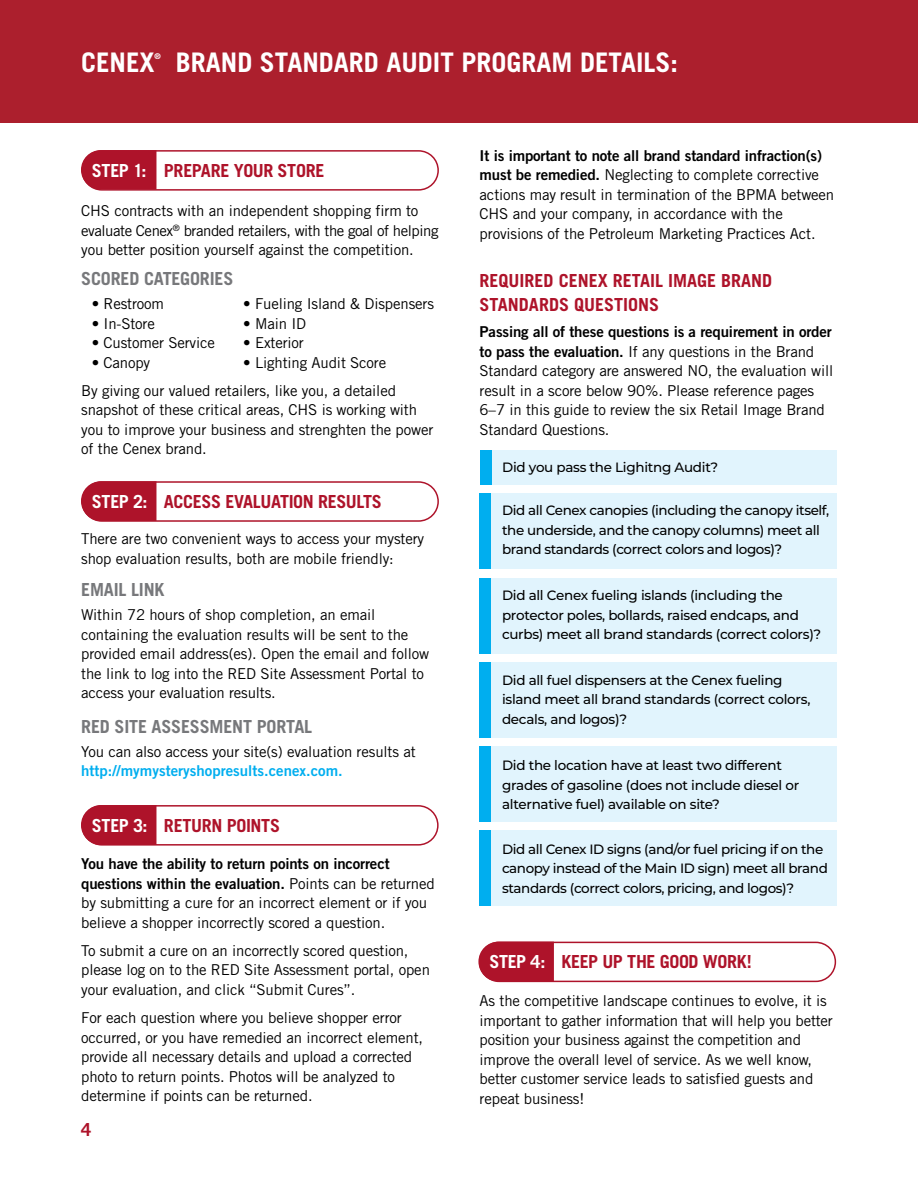
<style>
.page{position:relative;width:918px;height:1188px;background:#fff}
.page>*{position:absolute;margin:0;border:0;box-sizing:border-box;transform-origin:0 0}
.t1{font:700 27px "Trade Gothic LT Std";color:#fff}
.t2{font:700 18px/24px "Trade Gothic LT Std";letter-spacing:-.01em;color:#ae132a}
.t3{font:700 18px "Trade Gothic LT Std";letter-spacing:-.01em;color:#77787b}
.t4{font:15px/19.5px "Trade Gothic LT Std";letter-spacing:-.01em;color:#000}
.t5{font:15px/19.5px "Trade Gothic LT Std Bd 2";letter-spacing:-.01em;color:#000}
.t6{font:15px "Trade Gothic LT Std Bd 2";color:#00aeef}
.t7{font:500 13.5px/19.5px "Montserrat";letter-spacing:-.025em;color:#000}
.t8{font:700 7.8px "Trade Gothic LT Std";color:#fff}
.s1{color:#fff}
.s2{font-family:"Trade Gothic LT Std"}
.s3{font-family:"Trade Gothic LT Std Bd 2"}
</style>
<div class="page">
<div style="left:486px;top:494px;width:351px;height:75px;background:#e1f4fd"></div>
<div style="left:479px;top:494px;width:12px;height:75px;background:#00aeef"></div>
<div style="left:486px;top:451px;width:351px;height:34px;background:#e1f4fd"></div>
<div style="left:480px;top:451px;width:12px;height:34px;background:#00aeef"></div>
<div style="left:486px;top:746px;width:351px;height:76px;background:#e1f4fd"></div>
<div style="left:479px;top:746px;width:12px;height:76px;background:#00aeef"></div>
<div style="left:486px;top:831px;width:351px;height:75px;background:#e1f4fd"></div>
<div style="left:479px;top:831px;width:12px;height:75px;background:#00aeef"></div>
<div style="left:486px;top:578px;width:351px;height:76px;background:#e1f4fd"></div>
<div style="left:479px;top:578px;width:12px;height:76px;background:#00aeef"></div>
<div style="left:486px;top:662px;width:351px;height:76px;background:#e1f4fd"></div>
<div style="left:479px;top:662px;width:12px;height:76px;background:#00aeef"></div>
<div style="left:0;top:0;width:918px;height:122px;background:#ac1f2d"></div>
<div style="left:82px;top:805px;width:357px;height:41px;border:2px solid #ae132a;border-radius:20px"></div>
<div style="left:81px;top:805px;width:75px;height:40px;background:#ae132a"></div>
<div style="left:82px;top:150px;width:357px;height:41px;border:2px solid #ae132a;border-radius:20px"></div>
<svg style="left:81px;top:150px;width:75px;height:40px"></svg>
<div style="left:82px;top:481px;width:357px;height:41px;border:2px solid #ae132a;border-radius:20px"></div>
<svg style="left:81px;top:481px;width:75px;height:40px"></svg>
<div style="left:479px;top:942px;width:357px;height:40px;border:2px solid #ae132a;border-radius:20px"></div>
<svg style="left:478px;top:942px;width:76px;height:40px"></svg>
<h1 class="t1" style="left:81px;top:46px;width:75px">CENEX</h1>
<p class="t8" style="left:155px;top:51px;width:8px">®</p>
<h1 class="t1" style="left:176px;top:46px;width:504px">BRAND STANDARD AUDIT PROGRAM DETAILS:</h1>
<p class="t2" style="left:92px;top:158px;width:234px"><span class="s1">STEP 1:</span> PREPARE YOUR STORE</p>
<p class="t4" style="left:81px;top:201px;width:359px">CHS contracts with an independent shopping firm to evaluate Cenex<sup>®</sup> branded retailers, with the goal of helping you better position yourself against the competition.</p>
<p class="t3" style="left:81px;top:268px;width:154px">SCORED CATEGORIES</p>
<p class="t4" style="left:92px;top:294px;width:74px">• Restroom</p>
<p class="t4" style="left:243px;top:294px;width:192px">• Fueling Island &amp; Dispensers</p>
<p class="t4" style="left:92px;top:313px;width:65px">• In-Store</p>
<p class="t4" style="left:243px;top:313px;width:64px">• Main ID</p>
<p class="t4" style="left:92px;top:333px;width:125px">• Customer Service</p>
<p class="t4" style="left:243px;top:333px;width:62px">• Exterior</p>
<p class="t4" style="left:92px;top:352px;width:60px">• Canopy</p>
<p class="t4" style="left:81px;top:348px;width:316px;line-height:28.2px;text-indent:162px">• Lighting Audit Score<br>By giving our valued retailers, like you, a detailed</p>
<p class="t4" style="left:81px;top:400px;width:354px">snapshot of these critical areas, CHS is working with you to improve your business and strenghten the power of the Cenex brand.</p>
<p class="t2" style="left:92px;top:489px;width:292px"><span class="s1">STEP 2:</span> ACCESS EVALUATION RESULTS</p>
<p class="t4" style="left:81px;top:529px;width:345px">There are two convenient ways to access your mystery shop evaluation results, both are mobile friendly:</p>
<p class="t3" style="left:81px;top:579px;width:85px">EMAIL LINK</p>
<p class="t4" style="left:81px;top:605px;width:349px">Within 72 hours of shop completion, an email containing the evaluation results will be sent to the provided email address(es). Open the email and follow the link to log into the RED Site Assessment Portal to access your evaluation results.</p>
<p class="t3" style="left:81px;top:716px;width:232px">RED SITE ASSESSMENT PORTAL</p>
<p class="t4" style="left:81px;top:742px;width:336px">You can also access your site(s) evaluation results at</p>
<p class="t6" style="left:81px;top:762px;width:263px">http://mymysteryshopresults.cenex.com.</p>
<p class="t2" style="left:92px;top:813px;width:190px"><span class="s1">STEP 3:</span> RETURN POINTS</p>
<p class="t5" style="left:81px;top:854px;width:355px">You have the ability to return points on incorrect questions within the evaluation. <span class="s2">Points can be returned</span></p>
<p class="t4" style="left:81px;top:893px;width:347px">by submitting a cure for an incorrect element or if you believe a shopper incorrectly scored a question.</p>
<p class="t4" style="left:81px;top:941px;width:350px">To submit a cure on an incorrectly scored question, please log on to the RED Site Assessment portal, open your evaluation, and click “Submit Cures”.</p>
<p class="t4" style="left:81px;top:1008px;width:343px">For each question where you believe shopper error occurred, or you have remedied an incorrect element, provide all necessary details and upload a corrected photo to return points. Photos will be analyzed to determine if points can be returned.</p>
<p class="t2" style="left:81px;top:1118px;width:12px">4</p>
<p class="t5" style="left:480px;top:146px;width:344px">It is important to note all brand standard infraction(s)</p>
<p class="t4" style="left:480px;top:165px;width:356px"><span class="s3">must be remedied.</span> Neglecting to complete corrective actions may result in termination of the BPMA between CHS and your company, in accordance with the provisions of the Petroleum Marketing Practices Act.</p>
<p class="t2" style="left:480px;top:268px;width:294px">REQUIRED CENEX RETAIL IMAGE BRAND<br>STANDARDS QUESTIONS</p>
<p class="t5" style="left:480px;top:322px;width:354px">Passing all of these questions is a requirement in order</p>
<p class="t4" style="left:480px;top:341px;width:355px"><span class="s3">to pass the evaluation.</span> If any questions in the Brand Standard category are answered NO, the evaluation will result in a score below 90%. Please reference pages 6–7 in this guide to review the six Retail Image Brand Standard Questions.</p>
<p class="t7" style="left:502px;top:457px;width:217px">Did you pass the Lighitng Audit?</p>
<p class="t7" style="left:502px;top:500px;width:329px">Did all Cenex canopies (including the canopy itself, the underside, and the canopy columns) meet all brand standards (correct colors and logos)?</p>
<p class="t7" style="left:502px;top:585px;width:321px">Did all Cenex fueling islands (including the protector poles, bollards, raised endcaps, and curbs) meet all brand standards (correct colors)?</p>
<p class="t7" style="left:502px;top:670px;width:310px">Did all fuel dispensers at the Cenex fueling island meet all brand standards (correct colors, decals, and logos)?</p>
<p class="t7" style="left:502px;top:755px;width:299px">Did the location have at least two different grades of gasoline (does not include diesel or alternative fuel) available on site?</p>
<p class="t7" style="left:502px;top:839px;width:327px">Did all Cenex ID signs (and/or fuel pricing if on the canopy instead of the Main ID sign) meet all brand standards (correct colors, pricing, and logos)?</p>
<p class="t2" style="left:489px;top:949px;width:264px"><span class="s1">STEP 4:</span> KEEP UP THE GOOD WORK!</p>
<p class="t4" style="left:480px;top:991px;width:355px">As the competitive landscape continues to evolve, it is important to gather information that will help you better position your business against the competition and improve the overall level of service. As we well know, better customer service leads to satisfied guests and repeat business!</p>
</div>
